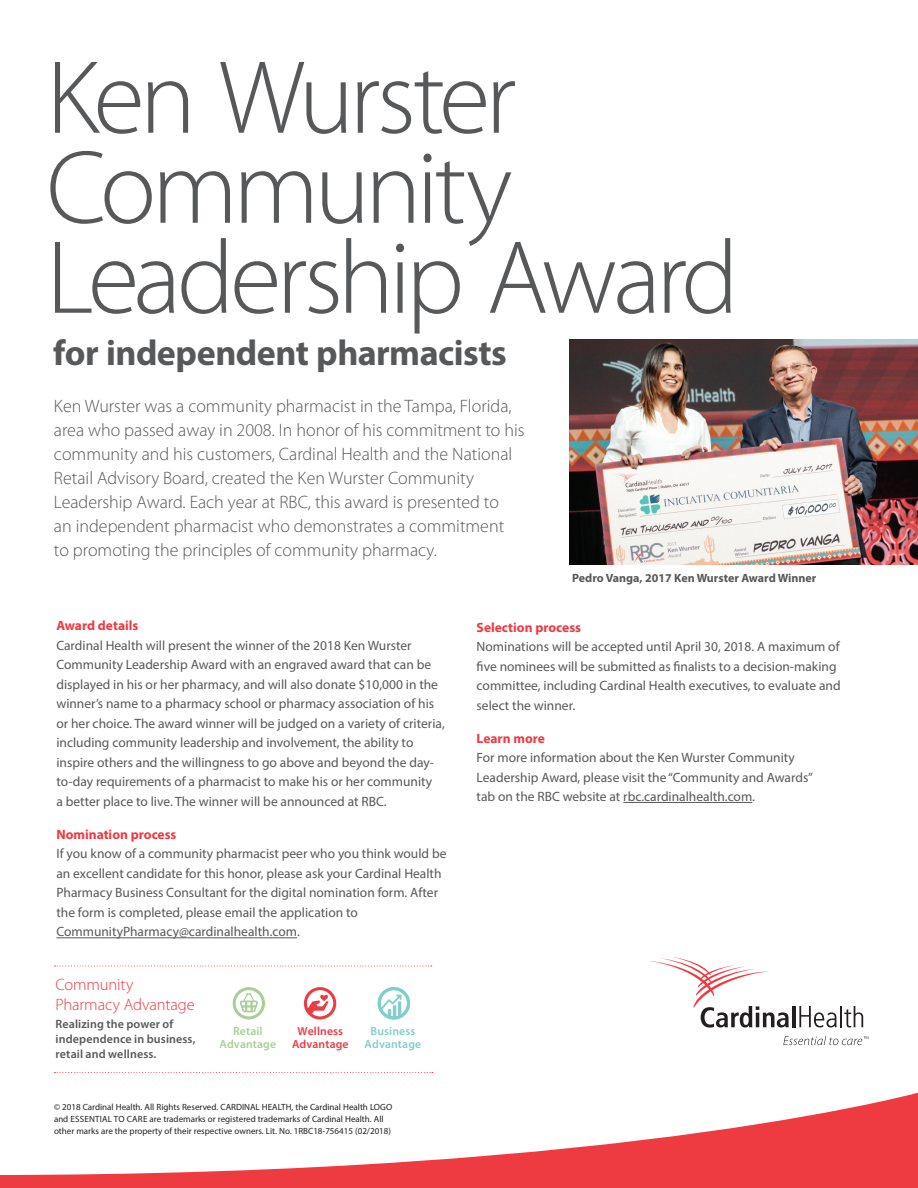
<style>
.page{position:relative;width:918px;height:1188px;background:#fff}
.page>*{position:absolute;margin:0;border:0;box-sizing:border-box;transform-origin:0 0}
.t1{font:300 105px/90px "Myriad Pro";letter-spacing:-.045em;color:#57585a}
.t2{font:700 36px "Myriad Pro";letter-spacing:-.015em;color:#57585a}
.Intro_Red{font:300 18px/24px "Myriad Pro";color:#57585a}
.Body_Copy{font:300 16.5px/19.5px "Myriad Pro";letter-spacing:-.01em;color:#ee3a41}
.Body_9-13{font:13.5px/19.5px "Myriad Pro";color:#57585a}
.Body_Copy-2{font:600 12px/15px "Myriad Pro";letter-spacing:.01em;color:#57585a}
.Check_list{font:700 12px "Myriad Pro";color:#57585a}
.Body_Copy-3{font:600 11.7px/13px "Myriad Pro";letter-spacing:.01em;color:#ee3a41;text-align:center}
.Body_Copy-4{font:600 11.7px/13px "Myriad Pro";letter-spacing:.01em;color:#82ceca;text-align:center}
.Body_Copy-5{font:600 11.7px/13px "Myriad Pro";letter-spacing:.01em;color:#a9ce97;text-align:center}
.t3{font:9px/12px "Myriad Pro";color:#231f20}
.s1{font-weight:700;color:#ee3a41}
</style>
<div class="page">
<hr style="left:56px;top:937px;width:241px;height:1px;background:#57585a">
<hr style="left:623px;top:802px;width:129px;height:1px;background:#57585a">
<svg style="left:783px;top:1036px;width:86px;height:9px"></svg>
<hr style="left:792px;top:1006px;width:4px;height:21px;background:#231f20">
<hr style="left:840px;top:1006px;width:2px;height:21px;background:#231f20">
<svg style="left:650px;top:957px;width:139px;height:71px"></svg>
<svg style="left:844px;top:1006px;width:19px;height:21px"></svg>
<svg style="left:799px;top:1006px;width:38px;height:21px"></svg>
<svg style="left:0;top:1092px;width:918px;height:96px"></svg>
<svg style="left:54px;top:966px;width:378px;height:1px"></svg>
<svg style="left:54px;top:1072px;width:379px;height:1px"></svg>
<svg style="left:380px;top:995px;width:22px;height:23px"></svg>
<hr style="left:393px;top:1005px;width:3px;height:14px;background:#82ceca">
<hr style="left:398px;top:1001px;width:3px;height:16px;background:#82ceca">
<div style="left:378px;top:987px;width:32px;height:32px;border:3px solid #82ceca;border-radius:50%"></div>
<div style="left:233px;top:987px;width:32px;height:32px;border:3px solid #a9ce97;border-radius:50%"></div>
<svg style="left:240px;top:993px;width:18px;height:19px"></svg>
<div style="left:304px;top:987px;width:32px;height:32px;border:3px solid #ee3a41;border-radius:50%"></div>
<svg style="left:306px;top:995px;width:23px;height:19px"></svg>
<img style="left:569px;top:339px;width:349px;height:226px">
<p class="t1" style="left:46px;top:55px;width:694px">Ken Wurster<br>Community<br>Leadership Award</p>
<p class="t2" style="left:53px;top:329px;width:455px">for independent pharmacists</p>
<p class="Intro_Red" style="left:54px;top:395px;width:472px">Ken Wurster was a community pharmacist in the Tampa, Florida, area who passed away in 2008. In honor of his commitment to his community and his customers, Cardinal Health and the National Retail Advisory Board, created the Ken Wurster Community Leadership Award. Each year at RBC, this award is presented to<br>an independent pharmacist who demonstrates a commitment<br>to promoting the principles of community pharmacy.</p>
<p class="Check_list" style="left:572px;top:571px;width:246px">Pedro Vanga, 2017 Ken Wurster Award Winner</p>
<p class="Body_9-13" style="left:56px;top:616px;width:390px"><span class="s1">Award details<br></span>Cardinal Health will present the winner of the 2018 Ken Wurster Community Leadership Award with an engraved award that can be displayed in his or her pharmacy, and will also donate $10,000 in the winner’s name to a pharmacy school or pharmacy association of his or her choice. The award winner will be judged on a variety of criteria, including community leadership and involvement, the ability to inspire others and the willingness to go above and beyond the day&shy;to-day requirements of a pharmacist to make his or her community<br>a better place to live. The winner will be announced at RBC.</p>
<p class="Body_9-13" style="left:56px;top:824px;width:392px"><span class="s1">Nomination process<br></span>If you know of a community pharmacist peer who you think would be an excellent candidate for this honor, please ask your Cardinal Health Pharmacy Business Consultant for the digital nomination form. After the form is completed, please email the application to CommunityPharmacy@cardinalhealth.com.</p>
<p class="Body_Copy" style="left:56px;top:975px;width:141px">Community<br>Pharmacy Advantage</p>
<p class="Body_Copy-2" style="left:56px;top:1016px;width:142px">Realizing the power of independence in business, retail and wellness.</p>
<p class="Body_Copy-3" style="left:292px;top:1024px;width:58px">Wellness<br>Advantage</p>
<p class="Body_Copy-5" style="left:220px;top:1024px;width:58px">Retail<br>Advantage</p>
<p class="Body_Copy-4" style="left:365px;top:1024px;width:58px">Business<br>Advantage</p>
<p class="t3" style="left:54px;top:1101px;width:340px">© 2018 Cardinal Health. All Rights Reserved. CARDINAL HEALTH, the Cardinal Health LOGO and ESSENTIAL TO CARE are trademarks or registered trademarks of Cardinal Health. All other marks are the property of their respective owners. Lit. No. 1RBC18-756415 (02/2018)</p>
<p class="Body_9-13" style="left:477px;top:617px;width:366px"><span class="s1">Selection process<br></span>Nominations will be accepted until April 30, 2018. A maximum of five nominees will be submitted as finalists to a decision-making committee, including Cardinal Health executives, to evaluate and select the winner.</p>
<p class="Body_9-13" style="left:477px;top:728px;width:338px"><span class="s1">Learn more<br></span>For more information about the Ken Wurster Community Leadership Award, please visit the “Community and Awards” tab on the RBC website at rbc.cardinalhealth.com.</p>
</div>
